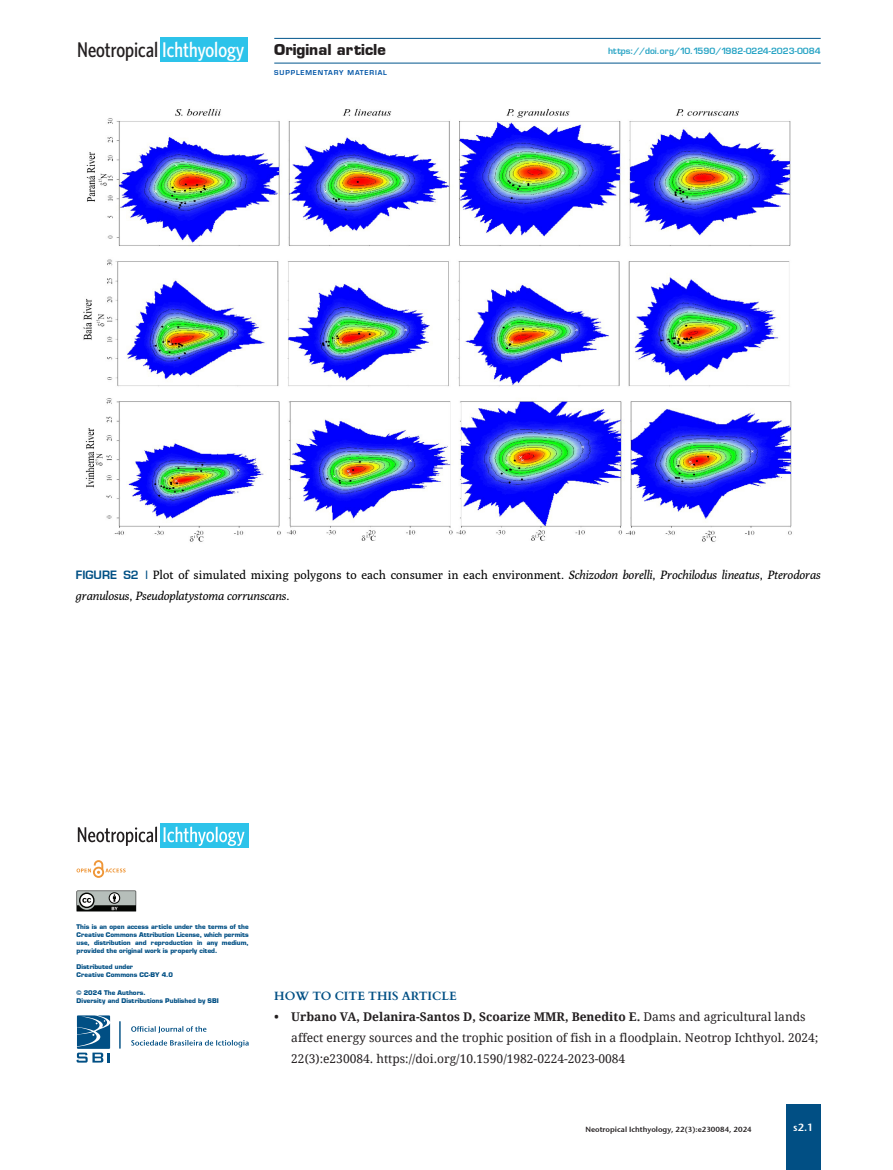
<style>
.page{position:relative;width:893px;height:1170px;background:#fff}
.page>*{position:absolute;margin:0;border:0;box-sizing:border-box;transform-origin:0 0}
.t1{font:500 21.3px "Whitney Condensed";color:#231f20}
.t2{font:700 15.75px "Eugenio";color:#231f20}
.t3{font:12px/21px "Droid Serif";color:#231f20}
.t4{font:italic 12px/21px "Poly";color:#000}
._00_Subtitulos{font:700 12px "Cardo";color:#014f84}
.t5{font:10.5px "Stone Sans Sem ITCTT Semi";color:#fff}
.t6{font:9px "Eugenio Medium Normal";color:#26a3c4}
.t7{font:7.5px "Stone Sans Sem ITCTT Semi";color:#231f20}
.t8{font:7.05px "Eugenio Medium Normal";letter-spacing:.12em;color:#0155a7}
.t9{font:700 6.75px/8.1px "Eugenio";color:#014f84;text-align:justify}
.s1{color:#fff}
.s2{font-family:"Eugenio Medium Normal";font-style:normal;color:#015085}
.s3{font-style:normal}
.s4{font-weight:700}
</style>
<div class="page">
<div style="left:786px;top:1104px;width:35px;height:65px;background:#014f84"></div>
<hr style="left:274px;top:63px;width:547px;height:1px;background:#01558c">
<hr style="left:274px;top:38px;width:547px;height:1px;background:#01558c">
<div style="left:160px;top:37px;width:88px;height:25px;background:#2dc3ea"></div>
<img style="left:83px;top:108px;width:709px;height:434px">
<svg style="left:131px;top:1040px;width:118px;height:7px"></svg>
<svg style="left:131px;top:1026px;width:75px;height:7px"></svg>
<hr style="left:119px;top:1021px;width:2px;height:27px;background:#014f84">
<svg style="left:76px;top:1015px;width:34px;height:47px"></svg>
<div style="left:160px;top:822px;width:89px;height:25px;background:#2dc3ea"></div>
<svg style="left:164px;top:826px;width:81px;height:19px"></svg>
<svg style="left:78px;top:826px;width:79px;height:20px"></svg>
<svg style="left:77px;top:860px;width:49px;height:17px"></svg>
<svg style="left:77px;top:890px;width:59px;height:21px"></svg>
<h1 class="t1" style="left:77px;top:37px;width:169px">Neotropical <span class="s1">Ichthyology</span></h1>
<h2 class="t2" style="left:274px;top:40px;width:113px">Original article</h2>
<p class="t8" style="left:274px;top:68px;width:114px">SUPPLEMENTARY MATERIAL</p>
<h3 class="t6" style="left:608px;top:45px;width:214px">https://doi.org/10.1590/1982-0224-2023-0084</h3>
<p class="t4" style="left:76px;top:564px;width:746px"><span class="s2">FIGURE S2 |</span> <span class="s3">Plot of simulated mixing polygons to each consumer in each environment.</span> Schizodon borelli<span class="s3">,</span> Prochilodus lineatus<span class="s3">,</span> Pterodoras granulosus<span class="s3">,</span> Pseudoplatystoma corrunscans<span class="s3">.</span></p>
<p class="t9" style="left:77px;top:922px;width:174px">This is an open access article under the terms of the Creative Commons Attribution License, which permits use, distribution and reproduction in any medium, provided the original work is properly cited.</p>
<p class="t9" style="left:77px;top:963px;width:58px">Distributed under</p>
<p class="t9" style="left:77px;top:971px;width:98px">Creative Commons CC-BY 4.0</p>
<p class="t9" style="left:77px;top:988px;width:71px">© 2024 The Authors.</p>
<p class="t9" style="left:77px;top:996px;width:144px">Diversity and Distributions Published by SBI</p>
<p class="_00_Subtitulos" style="left:274px;top:985px;width:184px">HOW TO CITE THIS ARTICLE</p>
<p class="t3" style="left:291px;top:1005px;width:528px;text-indent:-17px"><span class="s4">• Urbano VA, Delanira-Santos D, Scoarize MMR, Benedito E.</span> Dams and agricultural lands affect energy sources and the trophic position of fish in a floodplain. Neotrop Ichthyol. 2024;<br>22(3):e230084. https://doi.org/10.1590/1982-0224-2023-0084</p>
<p class="t7" style="left:585px;top:1122px;width:168px">Neotropical Ichthyology, 22(3):e230084, 2024</p>
<h3 class="t5" style="left:793px;top:1118px;width:22px">s2.1</h3>
</div>
